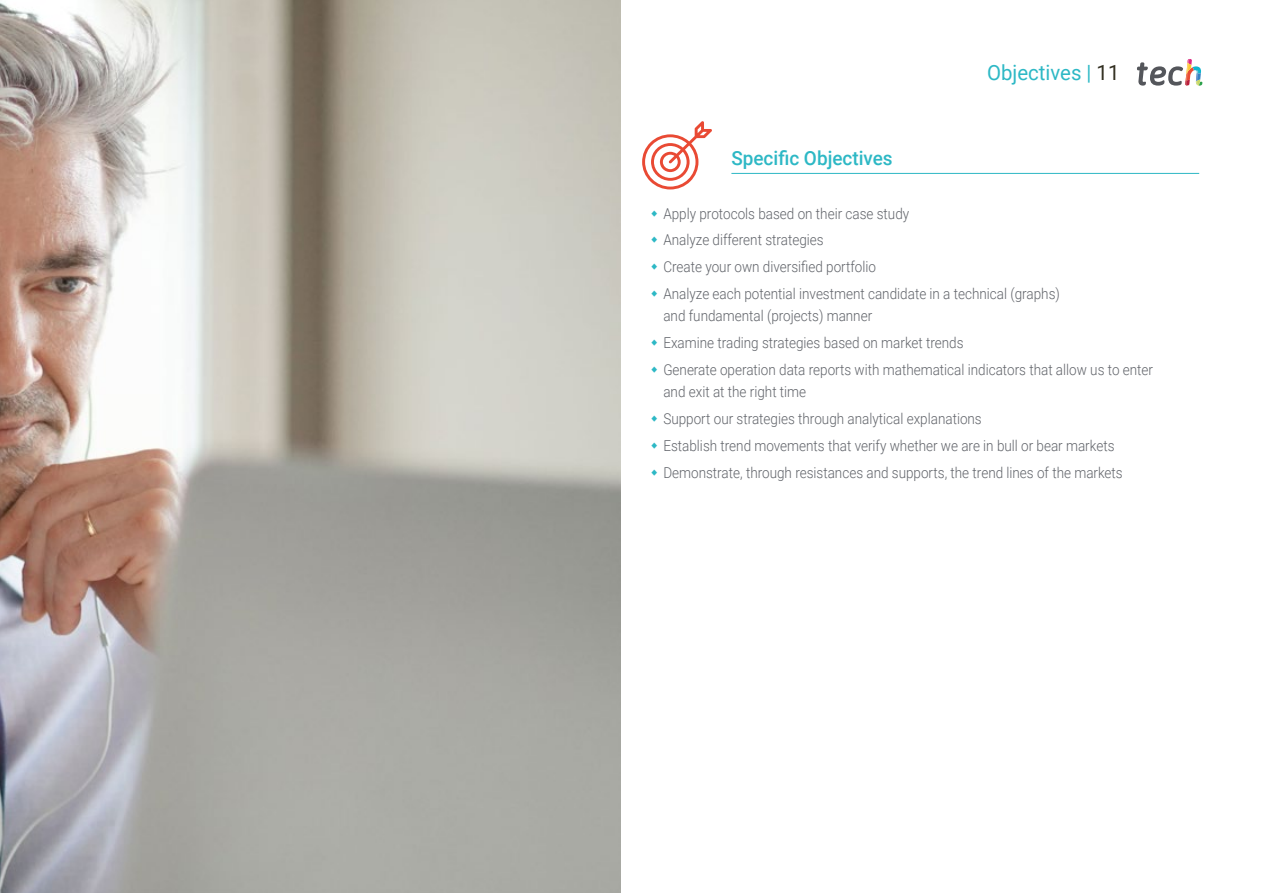
<style>
.page{position:relative;width:1263px;height:893px;background:#fff}
.page>*{position:absolute;margin:0;border:0;box-sizing:border-box;transform-origin:0 0}
.t1{font:21px "Roboto";color:#2db8c5}
.t2{font:500 19.5px "Roboto";color:#2db8c5}
.t3{font:300 15px/26.7px "Roboto";color:#61646a;scale:.9 1}
.s1{color:#312e20}
</style>
<div class="page">
<hr style="left:731px;top:173px;width:468px;height:1px;background:#2db8c5">
<svg style="left:642px;top:121px;width:70px;height:68px"></svg>
<img style="left:0;top:0;width:621px;height:893px">
<svg style="left:1137px;top:59px;width:65px;height:27px"></svg>
<h2 class="t2" style="left:731px;top:144px;width:163px">Specific Objectives</h2>
<h1 class="t1" style="left:987px;top:57px;width:134px">Objectives | <span class="s1">11</span></h1>
<p class="t3" style="left:663px;top:199px;width:442px">Apply protocols based on their case study<br>Analyze different strategies<br>Create your own diversified portfolio<br>Analyze each potential investment candidate in a technical (graphs)</p>
<p class="t3" style="left:663px;top:302px;width:546px">and fundamental (projects) manner<br>Examine trading strategies based on market trends<br>Generate operation data reports with mathematical indicators that allow us to enter</p>
<p class="t3" style="left:663px;top:378px;width:512px">and exit at the right time<br>Support our strategies through analytical explanations<br>Establish trend movements that verify whether we are in bull or bear markets Demonstrate, through resistances and supports, the trend lines of the markets</p>
</div>
